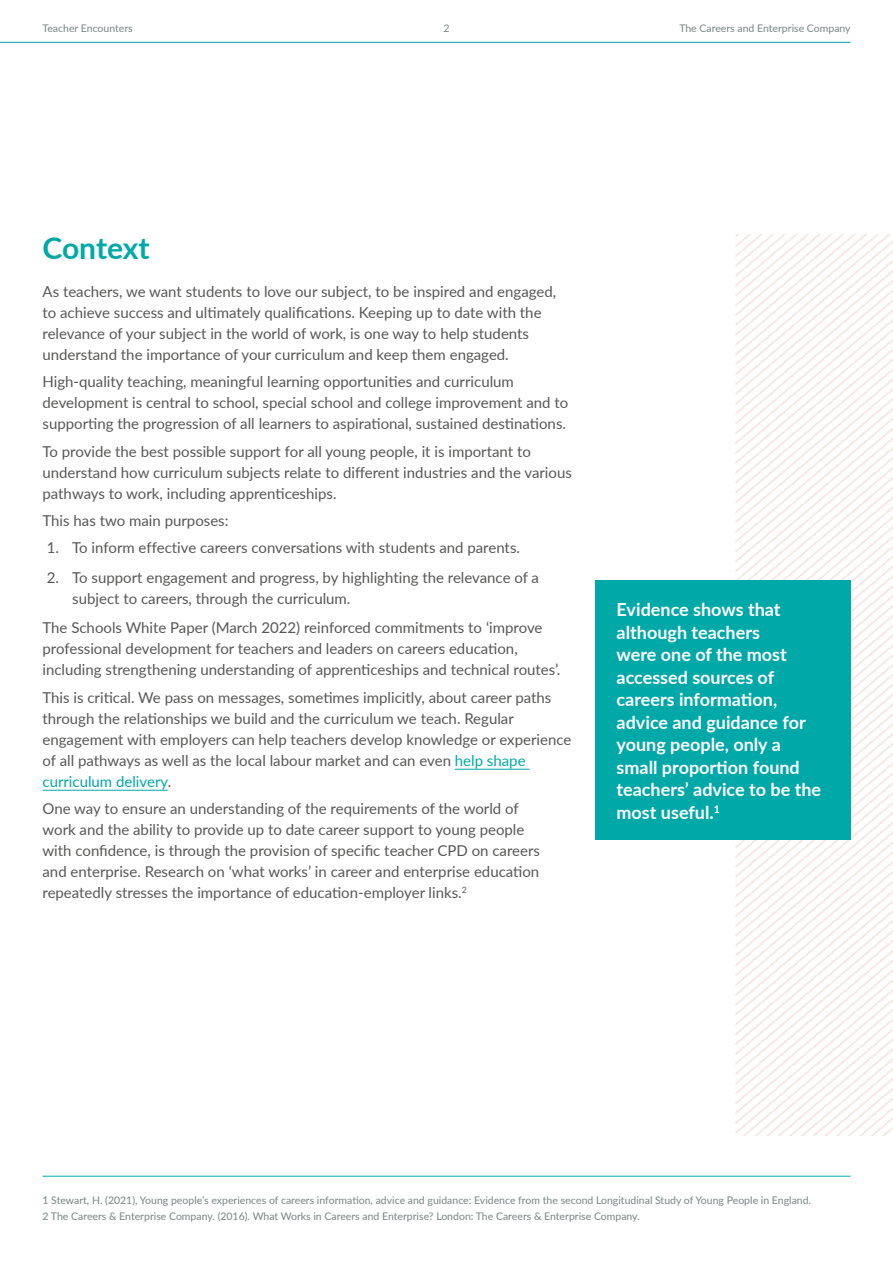
<style>
.page{position:relative;width:893px;height:1263px;background:#fff}
.page>*{position:absolute;margin:0;border:0;box-sizing:border-box;transform-origin:0 0}
.t1{font:700 30px "Lato";letter-spacing:-.005em;color:#00a8a8}
.t2{font:700 18px/22.5px "Lato";color:#fff}
.t3{font:15px/21px "Lato";color:#575756}
.t4{font:10.5px/16.5px "Lato";color:#788685}
.s1{color:#00a8a8}
</style>
<div class="page">
<hr style="left:0;top:42px;width:850px;height:1px;background:#00a8a8">
<hr style="left:455px;top:769px;width:74px;height:1px;background:#00a8a8">
<hr style="left:43px;top:790px;width:125px;height:1px;background:#00a8a8">
<img style="left:735px;top:235px;width:158px;height:900px">
<div style="left:595px;top:580px;width:255px;height:260px;background:#00a8a8"></div>
<hr style="left:43px;top:1176px;width:807px;height:1px;background:#00a8a8">
<p class="t4" style="left:43px;top:19px;width:92px">Teacher Encounters</p>
<p class="t4" style="left:443px;top:19px;width:8px">2</p>
<p class="t4" style="left:679px;top:19px;width:173px">The Careers and Enterprise Company</p>
<h1 class="t1" style="left:43px;top:226px;width:109px">Context</h1>
<p class="t3" style="left:43px;top:280px;width:515px">As teachers, we want students to love our subject, to be inspired and engaged, to achieve success and ultimately qualifications. Keeping up to date with the relevance of your subject in the world of work, is one way to help students understand the importance of your curriculum and keep them engaged.</p>
<p class="t3" style="left:43px;top:371px;width:527px">High-quality teaching, meaningful learning opportunities and curriculum development is central to school, special school and college improvement and to supporting the progression of all learners to aspirational, sustained destinations.</p>
<p class="t3" style="left:43px;top:440px;width:531px">To provide the best possible support for all young people, it is important to understand how curriculum subjects relate to different industries and the various pathways to work, including apprenticeships.</p>
<p class="t3" style="left:43px;top:509px;width:187px">This has two main purposes:</p>
<p class="t3" style="left:47px;top:537px;width:475px">1. To inform effective careers conversations with students and parents.</p>
<p class="t3" style="left:72px;top:566px;width:468px;text-indent:-26px">2. To support engagement and progress, by highlighting the relevance of a subject to careers, through the curriculum.</p>
<p class="t3" style="left:43px;top:617px;width:519px">The Schools White Paper (March 2022) reinforced commitments to ‘improve professional development for teachers and leaders on careers education, including strengthening understanding of apprenticeships and technical routes’.</p>
<p class="t3" style="left:43px;top:686px;width:530px">This is critical. We pass on messages, sometimes implicitly, about career paths through the relationships we build and the curriculum we teach. Regular engagement with employers can help teachers develop knowledge or experience of all pathways as well as the local labour market and can even <span class="s1">help shape curriculum delivery</span>.</p>
<p class="t3" style="left:43px;top:797px;width:499px">One way to ensure an understanding of the requirements of the world of work and the ability to provide up to date career support to young people with confidence, is through the provision of specific teacher CPD on careers and enterprise. Research on ‘what works’ in career and enterprise education repeatedly stresses the importance of education-employer links.<sup>2</sup></p>
<p class="t2" style="left:617px;top:598px;width:206px">Evidence shows that although teachers<br>were one of the most accessed sources of careers information, advice and guidance for young people, only a small proportion found teachers’ advice to be the most useful.<sup>1</sup></p>
<p class="t4" style="left:43px;top:1191px;width:770px">1 Stewart, H. (2021), Young people’s experiences of careers information, advice and guidance: Evidence from the second Longitudinal Study of Young People in England.<br>2 The Careers &amp; Enterprise Company. (2016). What Works in Careers and Enterprise? London: The Careers &amp; Enterprise Company.</p>
</div>
